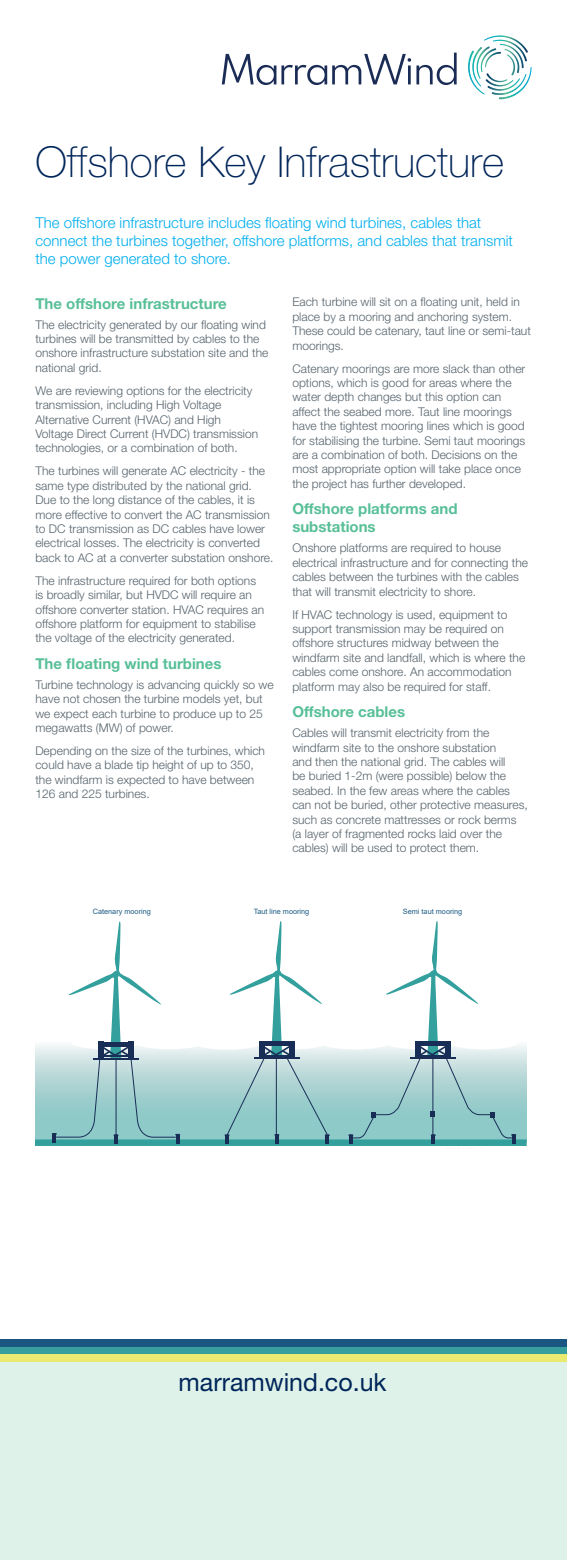
<style>
.page{position:relative;width:567px;height:1560px;background:#fff}
.page>*{position:absolute;margin:0;border:0;box-sizing:border-box;transform-origin:0 0}
.Headline{font:100 42.5px "Helvetica Neue LT Std";color:#002559}
.t1{font:25px "Helvetica Neue LT Std";color:#002559}
.Sub__small{font:300 15px/18px "Helvetica Neue LT Std";color:#00aeef}
.Sub_2__small{font:700 15px/18px "Helvetica Neue LT Std";color:#58bf98}
.body__small{font:300 12px/14.4px "Helvetica Neue LT Std";color:#55636c}
.t2{font:7.3px "Arial";color:#1c5c85}
</style>
<div class="page">
<div style="left:0;top:1339px;width:567px;height:220px;background:#def2ea"></div>
<img style="left:496px;top:67px;width:35px;height:32px">
<img style="left:496px;top:75px;width:4px;height:19px">
<img style="left:468px;top:47px;width:28px;height:48px">
<img style="left:484px;top:73px;width:43px;height:2px">
<img style="left:484px;top:35px;width:44px;height:38px">
<svg style="left:222px;top:53px;width:235px;height:32px"></svg>
<div style="left:0;top:1353px;width:567px;height:8px;background:#ebea70"></div>
<svg style="left:0;top:1345px;width:567px;height:8px;background:#2f8c96"></svg>
<div style="left:0;top:1338px;width:567px;height:7px;background:#1b5682"></div>
<svg style="left:35px;top:1045px;width:492px;height:94px;background:#abd4d3"></svg>
<div style="left:135px;top:1035px;width:69px;height:14px;background:#fff;border-radius:50%"></div>
<div style="left:193px;top:1036px;width:69px;height:13px;background:#fff;border-radius:50%"></div>
<div style="left:321px;top:1035px;width:69px;height:14px;background:#fff;border-radius:50%"></div>
<div style="left:35px;top:1139px;width:492px;height:6px;background:#33a09d"></div>
<svg style="left:52px;top:921px;width:128px;height:222px"></svg>
<svg style="left:225px;top:921px;width:105px;height:222px"></svg>
<svg style="left:349px;top:921px;width:167px;height:222px"></svg>
<p class="Headline" style="left:35px;top:138px;width:470px">Offshore Key Infrastructure</p>
<p class="Sub__small" style="left:35px;top:213px;width:479px">The offshore infrastructure includes floating wind turbines, cables that connect the turbines together, offshore platforms, and cables that transmit the power generated to shore.</p>
<p class="Sub_2__small" style="left:35px;top:294px;width:193px">The offshore infrastructure</p>
<p class="body__small" style="left:35px;top:317px;width:234px">The electricity generated by our floating wind turbines will be transmitted by cables to the onshore infrastructure substation site and the national grid.</p>
<p class="body__small" style="left:35px;top:383px;width:224px">We are reviewing options for the electricity transmission, including High Voltage Alternative Current (HVAC) and High Voltage Direct Current (HVDC) transmission technologies, or a combination of both.</p>
<p class="body__small" style="left:35px;top:463px;width:240px">The turbines will generate AC electricity - the same type distributed by the national grid.<br>Due to the long distance of the cables, it is more effective to convert the AC transmission to DC transmission as DC cables have lower electrical losses. The electricity is converted back to AC at a converter substation onshore.</p>
<p class="body__small" style="left:35px;top:573px;width:230px">The infrastructure required for both options is broadly similar, but HVDC will require an offshore converter station. HVAC requires an offshore platform for equipment to stabilise the voltage of the electricity generated.</p>
<p class="Sub_2__small" style="left:35px;top:654px;width:188px">The floating wind turbines</p>
<p class="body__small" style="left:35px;top:677px;width:240px">Turbine technology is advancing quickly so we have not chosen the turbine models yet, but we expect each turbine to produce up to 25 megawatts (MW) of power.</p>
<p class="body__small" style="left:35px;top:743px;width:231px">Depending on the size of the turbines, which could have a blade tip height of up to 350, the windfarm is expected to have between 126 and 225 turbines.</p>
<p class="body__small" style="left:292px;top:294px;width:240px">Each turbine will sit on a floating unit, held in place by a mooring and anchoring system.<br>These could be catenary, taut line or semi-taut moorings.</p>
<p class="body__small" style="left:292px;top:361px;width:234px">Catenary moorings are more slack than other options, which is good for areas where the water depth changes but this option can affect the seabed more. Taut line moorings have the tightest mooring lines which is good for stabilising the turbine. Semi taut moorings are a combination of both. Decisions on the most appropriate option will take place once the project has further developed.</p>
<p class="Sub_2__small" style="left:292px;top:499px;width:167px">Offshore platforms and substations</p>
<p class="body__small" style="left:292px;top:540px;width:237px">Onshore platforms are required to house electrical infrastructure and for connecting the cables between the turbines with the cables that will transmit electricity to shore.</p>
<p class="body__small" style="left:292px;top:606px;width:234px">If HVAC technology is used, equipment to support transmission may be required on offshore structures midway between the windfarm site and landfall, which is where the cables come onshore. An accommodation platform may also be required for staff.</p>
<p class="Sub_2__small" style="left:292px;top:702px;width:114px">Offshore cables</p>
<p class="body__small" style="left:292px;top:725px;width:237px">Cables will transmit electricity from the windfarm site to the onshore substation<br>and then the national grid. The cables will<br>be buried 1-2m (were possible) below the seabed. In the few areas where the cables can not be buried, other protective measures, such as concrete mattresses or rock berms (a layer of fragmented rocks laid over the cables) will be used to protect them.</p>
<p class="t2" style="left:93px;top:906px;width:60px">Catenary mooring</p>
<p class="t2" style="left:254px;top:906px;width:57px">Taut line mooring</p>
<p class="t2" style="left:403px;top:906px;width:61px">Semi taut mooring</p>
<h2 class="t1" style="left:179px;top:1366px;width:209px">marramwind.co.uk</h2>
</div>
